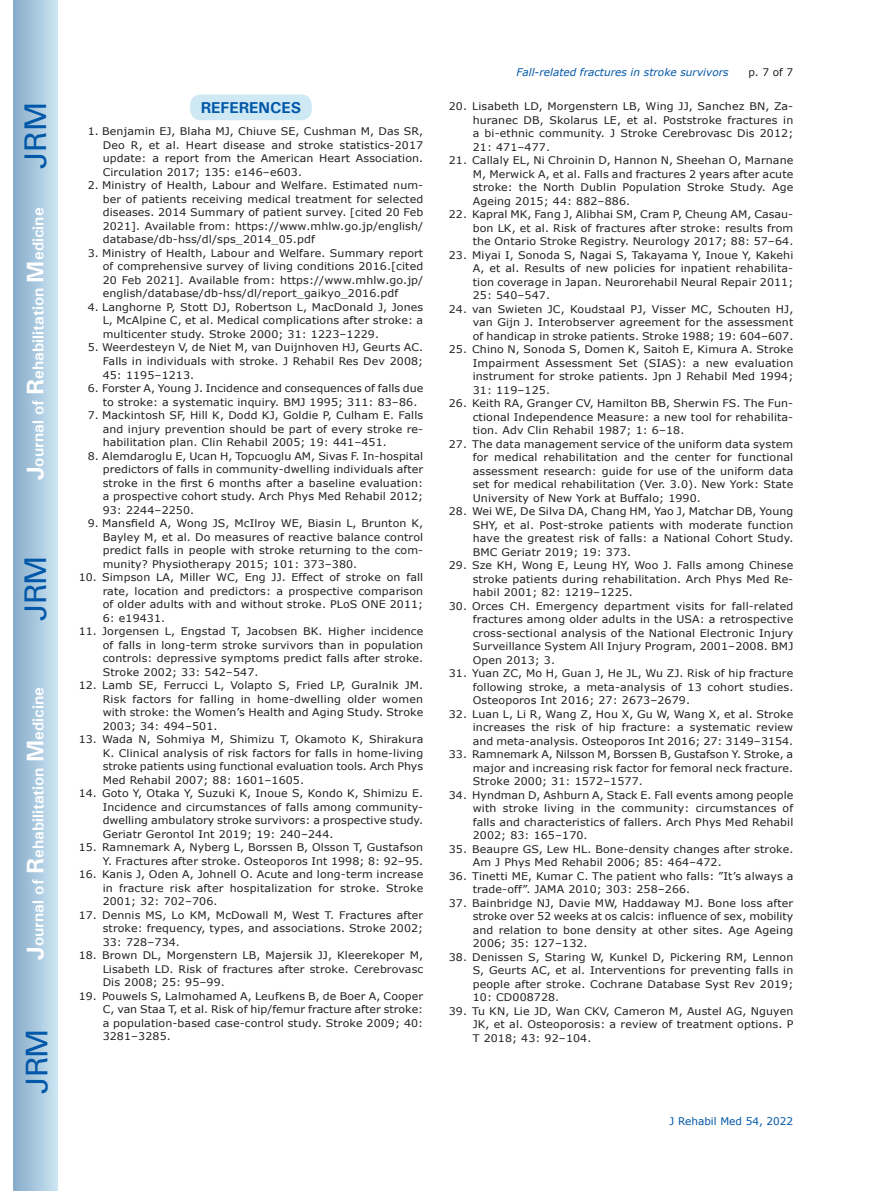
<style>
.page{position:relative;width:872px;height:1191px;background:#fff}
.page>*{position:absolute;margin:0;border:0;box-sizing:border-box;transform-origin:0 0}
.t1{font:30px "Univers";letter-spacing:-.03em;color:#0157a8}
.t2{font:700 15.75px "Univers";color:#fff}
.H1{font:700 15.75px "Univers";color:#0157a8}
.t3{font:10.5px/13.5px "Verdana";letter-spacing:.01em;color:#231f20;text-align:justify;scale:1.05 1}
.t4{font:italic 10.5px "Verdana";color:#0157a8}
.t5{font:10.5px "Verdana";color:#0157a8}
.t6{font:10.5px "Verdana";letter-spacing:.01em;color:#231f20}
.s1{font-size:24px}
</style>
<div class="page">
<div style="left:14px;top:0;width:43px;height:1191px;background:linear-gradient(to right,#88acca,#cbe5f2)"></div>
<div style="left:190px;top:95px;width:122px;height:25px;background:#cee8f4;border-radius:10px"></div>
<h1 class="t1" style="left:18px;top:169px;width:68px;rotate:-90deg">JRM</h1>
<h2 class="t2" style="left:28px;top:480px;width:274px;rotate:-90deg"><span class="s1">J</span>ournal of <span class="s1">R</span>ehabilitation <span class="s1">M</span>edicine</h2>
<h1 class="t1" style="left:18px;top:620px;width:67px;rotate:-90deg">JRM</h1>
<h2 class="t2" style="left:28px;top:959px;width:274px;rotate:-90deg"><span class="s1">J</span>ournal of <span class="s1">R</span>ehabilitation <span class="s1">M</span>edicine</h2>
<h1 class="t1" style="left:19px;top:1093px;width:67px;rotate:-90deg">JRM</h1>
<p class="H1" style="left:201px;top:97px;width:102px">REFERENCES</p>
<p class="t3" style="left:103px;top:125px;width:307px;text-indent:-15px">1. Benjamin EJ, Blaha MJ, Chiuve SE, Cushman M, Das SR, Deo R, et al. Heart disease and stroke statistics-2017 update: a report from the American Heart Association.<br>Circulation 2017; 135: e146–e603.</p>
<p class="t3" style="left:103px;top:179px;width:307px;text-indent:-15px">2. Ministry of Health, Labour and Welfare. Estimated num&shy;ber of patients receiving medical treatment for selected diseases. 2014 Summary of patient survey. [cited 20 Feb 2021]. Available from: https://www.mhlw.go.jp/english/ database/db-hss/dl/sps_2014_05.pdf</p>
<p class="t3" style="left:103px;top:246px;width:307px;text-indent:-15px">3. Ministry of Health, Labour and Welfare. Summary report of comprehensive survey of living conditions 2016.[cited 20 Feb 2021]. Available from: https://www.mhlw.go.jp/ english/database/db-hss/dl/report_gaikyo_2016.pdf</p>
<p class="t3" style="left:103px;top:300px;width:307px;text-indent:-15px">4. Langhorne P, Stott DJ, Robertson L, MacDonald J, Jones L, McAlpine C, et al. Medical complications after stroke: a multicenter study. Stroke 2000; 31: 1223–1229.</p>
<p class="t3" style="left:103px;top:341px;width:307px;text-indent:-15px">5. Weerdesteyn V, de Niet M, van Duijnhoven HJ, Geurts AC.<br>Falls in individuals with stroke. J Rehabil Res Dev 2008; 45: 1195–1213.</p>
<p class="t3" style="left:103px;top:381px;width:307px;text-indent:-15px">6. Forster A, Young J. Incidence and consequences of falls due to stroke: a systematic inquiry. BMJ 1995; 311: 83–86.</p>
<p class="t3" style="left:103px;top:408px;width:307px;text-indent:-15px">7. Mackintosh SF, Hill K, Dodd KJ, Goldie P, Culham E. Falls and injury prevention should be part of every stroke re&shy;habilitation plan. Clin Rehabil 2005; 19: 441–451.</p>
<p class="t3" style="left:103px;top:449px;width:307px;text-indent:-15px">8. Alemdaroglu E, Ucan H, Topcuoglu AM, Sivas F. In-hospital predictors of falls in community-dwelling individuals after stroke in the first 6 months after a baseline evaluation: a prospective cohort study. Arch Phys Med Rehabil 2012; 93: 2244–2250.</p>
<p class="t3" style="left:103px;top:516px;width:307px;text-indent:-15px">9. Mansfield A, Wong JS, McIlroy WE, Biasin L, Brunton K, Bayley M, et al. Do measures of reactive balance control predict falls in people with stroke returning to the com&shy;munity? Physiotherapy 2015; 101: 373–380.</p>
<p class="t3" style="left:103px;top:570px;width:307px;text-indent:-24px">10. Simpson LA, Miller WC, Eng JJ. Effect of stroke on fall rate, location and predictors: a prospective comparison of older adults with and without stroke. PLoS ONE 2011; 6: e19431.</p>
<p class="t3" style="left:103px;top:624px;width:307px;text-indent:-24px">11. Jorgensen L, Engstad T, Jacobsen BK. Higher incidence of falls in long-term stroke survivors than in population controls: depressive symptoms predict falls after stroke.<br>Stroke 2002; 33: 542–547.</p>
<p class="t3" style="left:103px;top:678px;width:307px;text-indent:-24px">12. Lamb SE, Ferrucci L, Volapto S, Fried LP, Guralnik JM.<br>Risk factors for falling in home-dwelling older women with stroke: the Women’s Health and Aging Study. Stroke 2003; 34: 494–501.</p>
<p class="t3" style="left:103px;top:732px;width:307px;text-indent:-24px">13. Wada N, Sohmiya M, Shimizu T, Okamoto K, Shirakura K. Clinical analysis of risk factors for falls in home-living stroke patients using functional evaluation tools. Arch Phys Med Rehabil 2007; 88: 1601–1605.</p>
<p class="t3" style="left:103px;top:786px;width:307px;text-indent:-24px">14. Goto Y, Otaka Y, Suzuki K, Inoue S, Kondo K, Shimizu E.<br>Incidence and circumstances of falls among community&shy;dwelling ambulatory stroke survivors: a prospective study.<br>Geriatr Gerontol Int 2019; 19: 240–244.</p>
<p class="t3" style="left:79px;top:840px;width:330px;text-align:right">15. Ramnemark A, Nyberg L, Borssen B, Olsson T, Gustafson<br>Y. Fractures after stroke. Osteoporos Int 1998; 8: 92–95.</p>
<p class="t3" style="left:103px;top:867px;width:307px;text-indent:-24px">16. Kanis J, Oden A, Johnell O. Acute and long-term increase in fracture risk after hospitalization for stroke. Stroke 2001; 32: 702–706.</p>
<p class="t3" style="left:103px;top:908px;width:307px;text-indent:-24px">17. Dennis MS, Lo KM, McDowall M, West T. Fractures after stroke: frequency, types, and associations. Stroke 2002; 33: 728–734.</p>
<p class="t3" style="left:103px;top:948px;width:307px;text-indent:-24px">18. Brown DL, Morgenstern LB, Majersik JJ, Kleerekoper M, Lisabeth LD. Risk of fractures after stroke. Cerebrovasc Dis 2008; 25: 95–99.</p>
<p class="t3" style="left:103px;top:989px;width:307px;text-indent:-24px">19. Pouwels S, Lalmohamed A, Leufkens B, de Boer A, Cooper C, van Staa T, et al. Risk of hip/femur fracture after stroke: a population-based case-control study. Stroke 2009; 40:<br>3281–3285.</p>
<p class="t4" style="left:516px;top:65px;width:214px">Fall-related fractures in stroke survivors</p>
<p class="t6" style="left:748px;top:65px;width:46px">p. 7 of 7</p>
<p class="t3" style="left:473px;top:100px;width:307px;text-indent:-24px">20. Lisabeth LD, Morgenstern LB, Wing JJ, Sanchez BN, Za&shy;huranec DB, Skolarus LE, et al. Poststroke fractures in a bi-ethnic community. J Stroke Cerebrovasc Dis 2012; 21: 471–477.</p>
<p class="t3" style="left:473px;top:154px;width:307px;text-indent:-24px">21. Callaly EL, Ni Chroinin D, Hannon N, Sheehan O, Marnane M, Merwick A, et al. Falls and fractures 2 years after acute stroke: the North Dublin Population Stroke Study. Age Ageing 2015; 44: 882–886.</p>
<p class="t3" style="left:473px;top:208px;width:307px;text-indent:-24px">22. Kapral MK, Fang J, Alibhai SM, Cram P, Cheung AM, Casau&shy;bon LK, et al. Risk of fractures after stroke: results from the Ontario Stroke Registry. Neurology 2017; 88: 57–64.</p>
<p class="t3" style="left:473px;top:248px;width:307px;text-indent:-24px">23. Miyai I, Sonoda S, Nagai S, Takayama Y, Inoue Y, Kakehi A, et al. Results of new policies for inpatient rehabilita&shy;tion coverage in Japan. Neurorehabil Neural Repair 2011; 25: 540–547.</p>
<p class="t3" style="left:473px;top:302px;width:307px;text-indent:-24px">24. van Swieten JC, Koudstaal PJ, Visser MC, Schouten HJ, van Gijn J. Interobserver agreement for the assessment of handicap in stroke patients. Stroke 1988; 19: 604–607.</p>
<p class="t3" style="left:473px;top:343px;width:307px;text-indent:-24px">25. Chino N, Sonoda S, Domen K, Saitoh E, Kimura A. Stroke Impairment Assessment Set (SIAS): a new evaluation instrument for stroke patients. Jpn J Rehabil Med 1994; 31: 119–125.</p>
<p class="t3" style="left:473px;top:397px;width:307px;text-indent:-24px">26. Keith RA, Granger CV, Hamilton BB, Sherwin FS. The Fun&shy;ctional Independence Measure: a new tool for rehabilita&shy;tion. Adv Clin Rehabil 1987; 1: 6–18.</p>
<p class="t3" style="left:473px;top:437px;width:307px;text-indent:-24px">27. The data management service of the uniform data system for medical rehabilitation and the center for functional assessment research: guide for use of the uniform data set for medical rehabilitation (Ver. 3.0). New York: State University of New York at Buffalo; 1990.</p>
<p class="t3" style="left:473px;top:505px;width:307px;text-indent:-24px">28. Wei WE, De Silva DA, Chang HM, Yao J, Matchar DB, Young SHY, et al. Post-stroke patients with moderate function have the greatest risk of falls: a National Cohort Study.<br>BMC Geriatr 2019; 19: 373.</p>
<p class="t3" style="left:473px;top:559px;width:307px;text-indent:-24px">29. Sze KH, Wong E, Leung HY, Woo J. Falls among Chinese stroke patients during rehabilitation. Arch Phys Med Re&shy;habil 2001; 82: 1219–1225.</p>
<p class="t3" style="left:473px;top:599px;width:307px;text-indent:-24px">30. Orces CH. Emergency department visits for fall-related fractures among older adults in the USA: a retrospective cross-sectional analysis of the National Electronic Injury Surveillance System All Injury Program, 2001–2008. BMJ Open 2013; 3.</p>
<p class="t3" style="left:473px;top:667px;width:307px;text-indent:-24px">31. Yuan ZC, Mo H, Guan J, He JL, Wu ZJ. Risk of hip fracture following stroke, a meta-analysis of 13 cohort studies.<br>Osteoporos Int 2016; 27: 2673–2679.</p>
<p class="t3" style="left:473px;top:707px;width:307px;text-indent:-24px">32. Luan L, Li R, Wang Z, Hou X, Gu W, Wang X, et al. Stroke increases the risk of hip fracture: a systematic review and meta-analysis. Osteoporos Int 2016; 27: 3149–3154.</p>
<p class="t3" style="left:473px;top:748px;width:307px;text-indent:-24px">33. Ramnemark A, Nilsson M, Borssen B, Gustafson Y. Stroke, a major and increasing risk factor for femoral neck fracture.<br>Stroke 2000; 31: 1572–1577.</p>
<p class="t3" style="left:473px;top:788px;width:307px;text-indent:-24px">34. Hyndman D, Ashburn A, Stack E. Fall events among people with stroke living in the community: circumstances of falls and characteristics of fallers. Arch Phys Med Rehabil 2002; 83: 165–170.</p>
<p class="t3" style="left:473px;top:842px;width:307px;text-indent:-24px">35. Beaupre GS, Lew HL. Bone-density changes after stroke.<br>Am J Phys Med Rehabil 2006; 85: 464–472.</p>
<p class="t3" style="left:473px;top:869px;width:307px;text-indent:-24px">36. Tinetti ME, Kumar C. The patient who falls: ”It’s always a trade-off”. JAMA 2010; 303: 258–266.</p>
<p class="t3" style="left:473px;top:896px;width:307px;text-indent:-24px">37. Bainbridge NJ, Davie MW, Haddaway MJ. Bone loss after stroke over 52 weeks at os calcis: influence of sex, mobility and relation to bone density at other sites. Age Ageing 2006; 35: 127–132.</p>
<p class="t3" style="left:473px;top:950px;width:307px;text-indent:-24px">38. Denissen S, Staring W, Kunkel D, Pickering RM, Lennon S, Geurts AC, et al. Interventions for preventing falls in people after stroke. Cochrane Database Syst Rev 2019; 10: CD008728.</p>
<p class="t3" style="left:473px;top:1004px;width:307px;text-indent:-24px">39. Tu KN, Lie JD, Wan CKV, Cameron M, Austel AG, Nguyen JK, et al. Osteoporosis: a review of treatment options. P T 2018; 43: 92–104.</p>
<p class="t5" style="left:669px;top:1114px;width:125px">J Rehabil Med 54, 2022</p>
</div>
